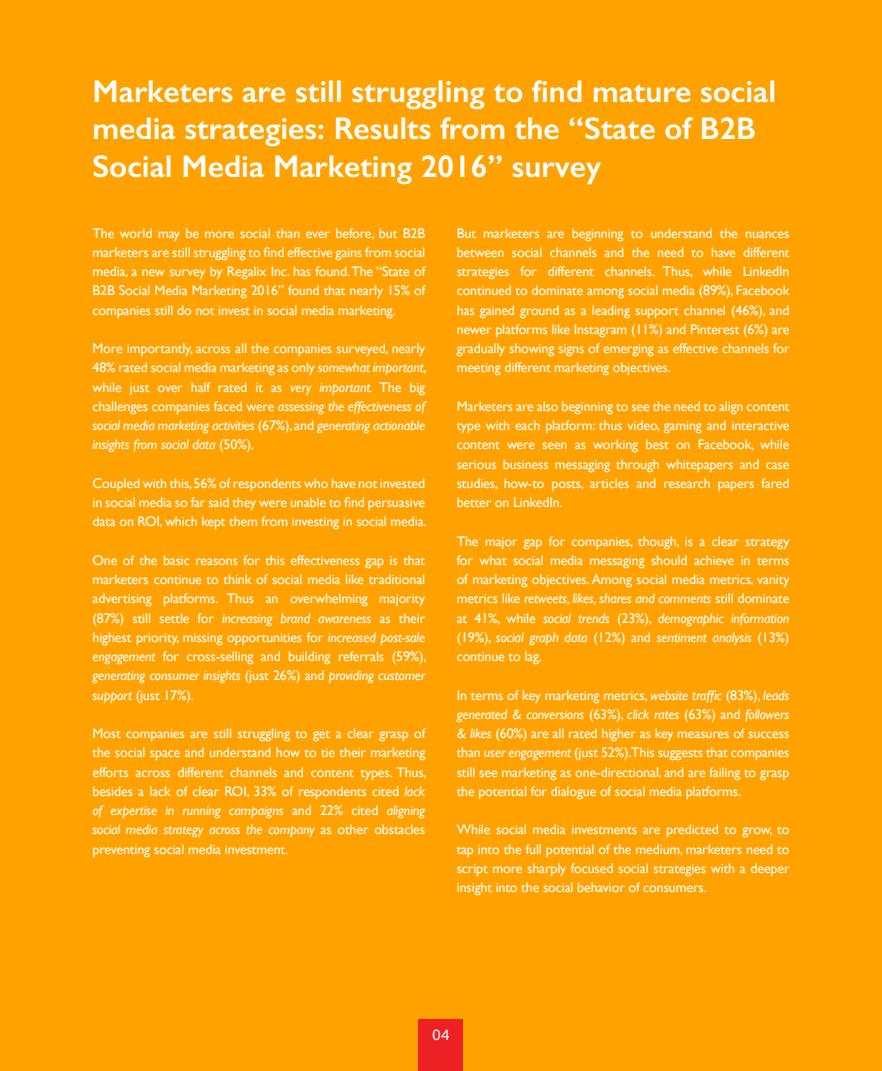
<style>
.page{position:relative;width:882px;height:1071px;background:#ffa200}
.page>*{position:absolute;margin:0;border:0;box-sizing:border-box;transform-origin:0 0}
.t1{font:600 31.5px/37.8px "Gill Sans";color:#fff}
.t2{font:15.75px "Acumin Pro";color:#fff}
.t3{font:14px/19.2px "Gill Sans";letter-spacing:-.01em;color:#fff;text-align:justify}
.s1{font-style:italic}
</style>
<div class="page">
<div style="left:419px;top:1020px;width:44px;height:51px;background:#ed2024"></div>
<h1 class="t1" style="left:93px;top:72px;width:685px">Marketers are still struggling to find mature social media strategies: Results from the “State of B2B<br>Social Media Marketing 2016” survey</h1>
<p class="t3" style="left:93px;top:223px;width:334px">The world may be more social than ever before, but B2B marketers are still struggling to find effective gains from social media, a new survey by Regalix Inc. has found. The “State of B2B Social Media Marketing 2016” found that nearly 15% of companies still do not invest in social media marketing.</p>
<p class="t3" style="left:93px;top:339px;width:336px">More importantly, across all the companies surveyed, nearly 48% rated social media marketing as only <span class="s1">somewhat important</span>, while just over half rated it as <span class="s1">very important.</span> The big challenges companies faced were <span class="s1">assessing the effectiveness of social media marketing activities</span> (67%), and <span class="s1">generating actionable insights from social data</span> (50%).</p>
<p class="t3" style="left:93px;top:473px;width:336px">Coupled with this, 56% of respondents who have not invested in social media so far said they were unable to find persuasive data on ROI, which kept them from investing in social media.</p>
<p class="t3" style="left:93px;top:550px;width:336px">One of the basic reasons for this effectiveness gap is that marketers continue to think of social media like traditional advertising platforms. Thus an overwhelming majority (87%) still settle for <span class="s1">increasing brand awareness</span> as their highest priority, missing opportunities for <span class="s1">increased post-sale engagement</span> for cross-selling and building referrals (59%), <span class="s1">generating consumer insights</span> (just 26%) and <span class="s1">providing customer support</span> (just 17%).</p>
<p class="t3" style="left:93px;top:724px;width:336px">Most companies are still struggling to get a clear grasp of the social space and understand how to tie their marketing efforts across different channels and content types. Thus, besides a lack of clear ROI, 33% of respondents cited <span class="s1">lack of expertise in running campaigns</span> and 22% cited <span class="s1">aligning social media strategy across the company</span> as other obstacles preventing social media investment.</p>
<p class="t3" style="left:457px;top:223px;width:334px">But marketers are beginning to understand the nuances between social channels and the need to have different strategies for different channels. Thus, while LinkedIn continued to dominate among social media (89%), Facebook has gained ground as a leading support channel (46%), and newer platforms like Instagram (11%) and Pinterest (6%) are gradually showing signs of emerging as effective channels for meeting different marketing objectives.</p>
<p class="t3" style="left:457px;top:396px;width:334px">Marketers are also beginning to see the need to align content type with each platform: thus video, gaming and interactive content were seen as working best on Facebook, while serious business messaging through whitepapers and case studies, how-to posts, articles and research papers fared better on LinkedIn.</p>
<p class="t3" style="left:457px;top:531px;width:334px">The major gap for companies, though, is a clear strategy for what social media messaging should achieve in terms of marketing objectives. Among social media metrics, vanity metrics like <span class="s1">retweets, likes, shares and comments</span> still dominate at 41%, while <span class="s1">social trends</span> (23%), <span class="s1">demographic information </span>(19%), <span class="s1">social graph data</span> (12%) and <span class="s1">sentiment analysis</span> (13%) continue to lag.</p>
<p class="t3" style="left:457px;top:685px;width:334px">In terms of key marketing metrics, <span class="s1">website traffic</span> (83%), <span class="s1">leads generated &amp; conversions</span> (63%), <span class="s1">click rates</span> (63%) and <span class="s1">followers &amp; likes</span> (60%) are all rated higher as key measures of success than <span class="s1">user engagement</span> (just 52%).This suggests that companies still see marketing as one-directional, and are failing to grasp the potential for dialogue of social media platforms.</p>
<p class="t3" style="left:457px;top:820px;width:334px">While social media investments are predicted to grow, to tap into the full potential of the medium, marketers need to script more sharply focused social strategies with a deeper insight into the social behavior of consumers.</p>
<p class="t2" style="left:432px;top:1024px;width:19px">04</p>
</div>
